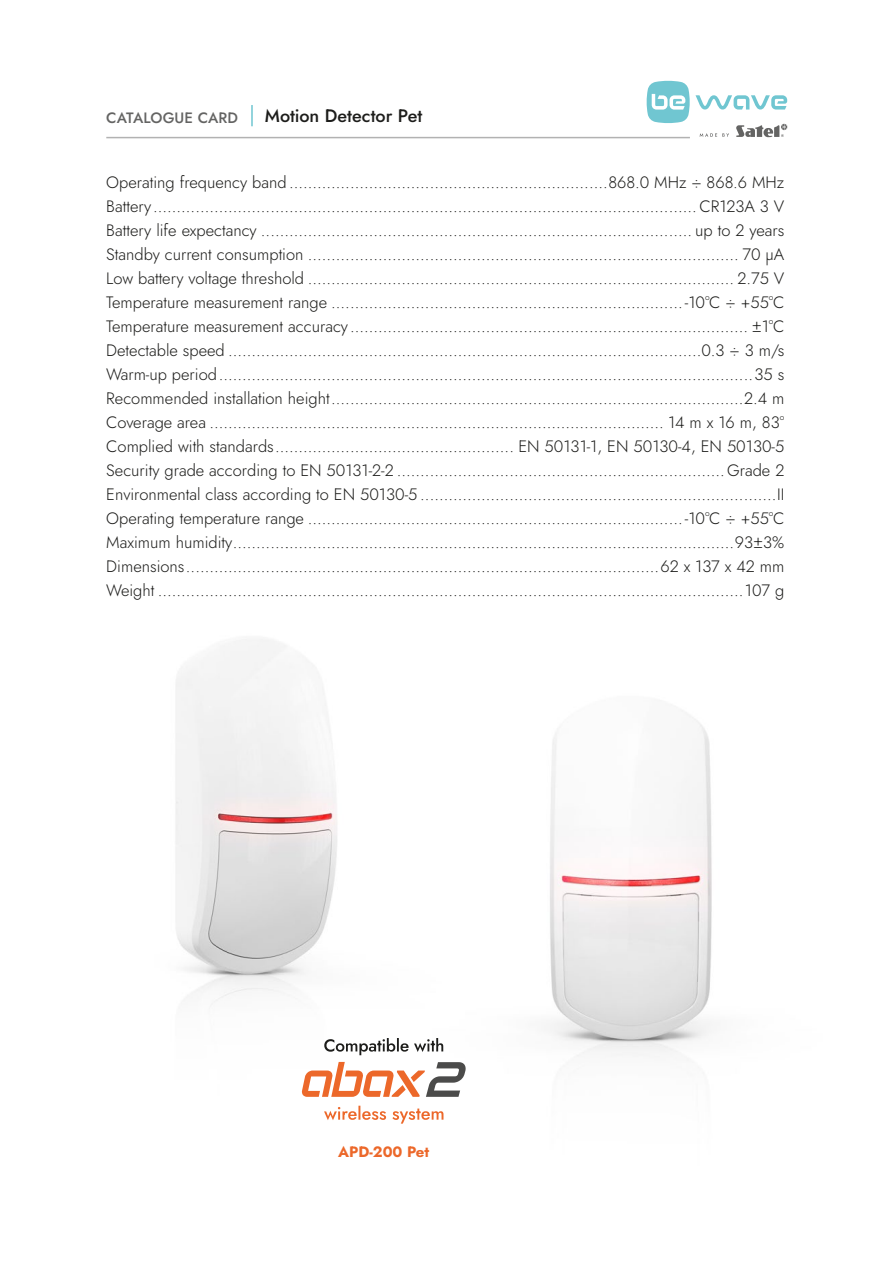
<style>
.page{position:relative;width:893px;height:1263px;background:#fff}
.page>*{position:absolute;margin:0;border:0;box-sizing:border-box;transform-origin:0 0}
.t1{font:500 18px "Jost";color:#1d1d1b}
.t2{font:300 16.5px/24px "Jost";color:#1d1d1b;text-align:justify}
.t3{font:500 15px "Jost";color:#646463}
.t4{font:700 15px "Jost";color:#ec682a}
</style>
<div class="page">
<svg style="left:646px;top:80px;width:141px;height:58px"></svg>
<hr style="left:251px;top:105px;width:2px;height:21px;background:#70c6d1">
<hr style="left:106px;top:137px;width:584px;height:1px;background:#b2b2b2">
<img style="left:175px;top:639px;width:112px;height:366px">
<img style="left:287px;top:687px;width:425px;height:437px">
<svg style="left:302px;top:1062px;width:164px;height:35px"></svg>
<svg style="left:324px;top:1106px;width:119px;height:17px"></svg>
<svg style="left:324px;top:1038px;width:119px;height:17px"></svg>
<p class="t3" style="left:106px;top:107px;width:133px">CATALOGUE CARD</p>
<p class="t1" style="left:265px;top:104px;width:159px">Motion Detector Pet</p>
<p class="t2" style="left:106px;top:170px;width:680px">Operating frequency band ....................................................................868.0 MHz ÷ 868.6 MHz Battery.................................................................................................................... CR123A 3 V Battery life expectancy ............................................................................................ up to 2 years Standby current consumption ............................................................................................ 70 μA Low battery voltage threshold ........................................................................................... 2.75 V Temperature measurement range ...........................................................................-10°C ÷ +55°C Temperature measurement accuracy ..................................................................................... ±1°C Detectable speed .....................................................................................................0.3 ÷ 3 m/s Warm-up period..................................................................................................................35 s Recommended installation height........................................................................................2.4 m Coverage area ................................................................................................. 14 m x 16 m, 83° Complied with standards................................................... EN 50131-1, EN 50130-4, EN 50130-5<br>Security grade according to EN 50131-2-2 ......................................................................Grade 2<br>Environmental class according to EN 50130-5 ............................................................................II Operating temperature range ................................................................................-10°C ÷ +55°C Maximum humidity...........................................................................................................93±3% Dimensions.....................................................................................................62 x 137 x 42 mm Weight .............................................................................................................................107 g</p>
<p class="t4" style="left:338px;top:1141px;width:93px">APD-200 Pet</p>
</div>
